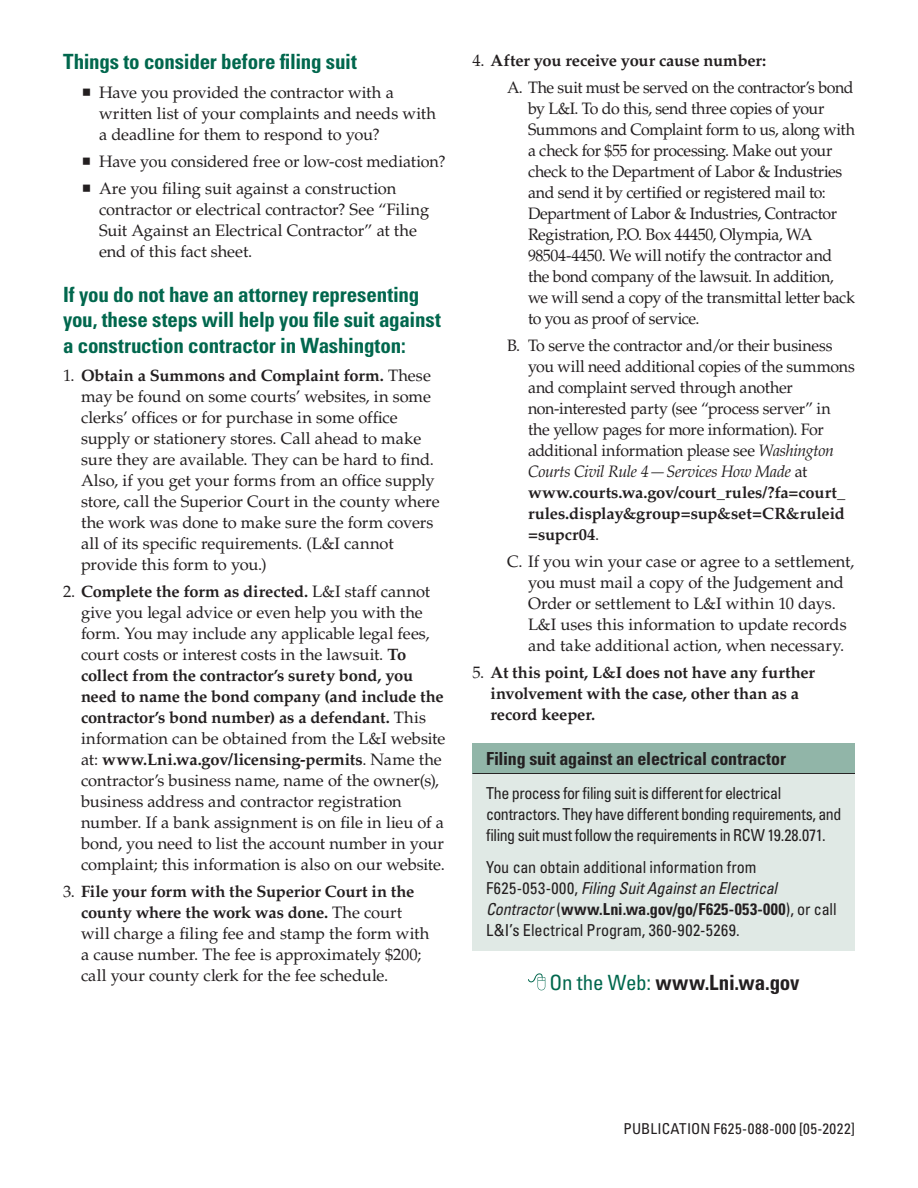
<style>
.page{position:relative;width:918px;height:1188px;background:#fff}
.page>*{position:absolute;margin:0;border:0;box-sizing:border-box;transform-origin:0 0}
.Subhead_Level_1{font:700 condensed 21px/25.5px "Univers LT Std";letter-spacing:-.01em;color:#01674d}
.Body_-_11{font:700 condensed 21px "Univers LT Std";letter-spacing:-.01em;color:#231f20}
.Box_Header{font:700 condensed 18px "Univers LT Std";letter-spacing:-.01em;color:#231f20}
.t1{font:16.5px/21px "Palatino LT Std";letter-spacing:-.01em;color:#231f20}
.Box_Body_-_11{font:condensed 16.5px/21px "Univers LT Std";letter-spacing:-.02em;color:#231f20}
.t2{font:700 16.5px/21px "Palatino LT Std";letter-spacing:-.01em;color:#231f20}
.Publication_Number{font:condensed 15px "Univers LT Std";letter-spacing:.03em;color:#231f20}
.s1{font-weight:700}
.s2{font-weight:400}
.s3{font-style:italic}
.s4{font-weight:400;color:#01674d}
</style>
<div class="page">
<div style="left:472px;top:743px;width:383px;height:31px;background:#91b5a8"></div>
<hr style="left:472px;top:773px;width:383px;height:1px;background:#231f20">
<div style="left:472px;top:774px;width:383px;height:83px;background:#e0e9e5"></div>
<div style="left:472px;top:848px;width:383px;height:103px;background:#e0e9e5"></div>
<svg style="left:528px;top:973px;width:17px;height:17px"></svg>
<h2 class="Subhead_Level_1" style="left:63px;top:49px;width:295px">Things to consider before filing suit</h2>
<p class="t1" style="left:99px;top:82px;width:339px">Have you provided the contractor with a written list of your complaints and needs with a deadline for them to respond to you?</p>
<p class="t1" style="left:99px;top:151px;width:348px">Have you considered free or low-cost mediation?</p>
<p class="t1" style="left:99px;top:178px;width:332px">Are you filing suit against a construction contractor or electrical contractor? See “Filing Suit Against an Electrical Contractor” at the end of this fact sheet.</p>
<h2 class="Subhead_Level_1" style="left:63px;top:281px;width:379px">If you do not have an attorney representing you, these steps will help you file suit against a construction contractor in Washington:</h2>
<p class="t1" style="left:81px;top:365px;width:360px;text-indent:-18px">1. <span class="s1">Obtain a Summons and Complaint form.</span> These may be found on some courts’ websites, in some clerks’ offices or for purchase in some office supply or stationery stores. Call ahead to make sure they are available. They can be hard to find.<br>Also, if you get your forms from an office supply store, call the Superior Court in the county where the work was done to make sure the form covers all of its specific requirements. (L&amp;I cannot provide this form to you.)</p>
<p class="t1" style="left:81px;top:581px;width:366px;text-indent:-18px">2. <span class="s1">Complete the form as directed.</span> L&amp;I staff cannot give you legal advice or even help you with the form. You may include any applicable legal fees, court costs or interest costs in the lawsuit. <span class="s1">To collect from the contractor’s surety bond, you need to name the bond company (and include the contractor’s bond number) as a defendant.</span> This information can be obtained from the L&amp;I website at: <span class="s1">www.Lni.wa.gov/licensing-permits</span>. Name the contractor’s business name, name of the owner(s), business address and contractor registration number. If a bank assignment is on file in lieu of a bond, you need to list the account number in your complaint; this information is also on our website.</p>
<p class="t1" style="left:81px;top:881px;width:350px;text-indent:-18px">3. <span class="s1">File your form with the Superior Court in the county where the work was done.</span> The court will charge a filing fee and stamp the form with a cause number. The fee is approximately $200; call your county clerk for the fee schedule.</p>
<p class="t2" style="left:472px;top:50px;width:295px"><span class="s2">4.</span> After you receive your cause number:</p>
<p class="t1" style="left:528px;top:77px;width:329px;text-indent:-21px">A. The suit must be served on the contractor’s bond by L&amp;I. To do this, send three copies of your Summons and Complaint form to us, along with a check for $55 for processing. Make out your check to the Department of Labor &amp; Industries and send it by certified or registered mail to:<br>Department of Labor &amp; Industries, Contractor Registration, P.O. Box 44450, Olympia, WA 98504-4450. We will notify the contractor and the bond company of the lawsuit. In addition, we will send a copy of the transmittal letter back to you as proof of service.</p>
<p class="t1" style="left:528px;top:335px;width:328px;text-indent:-21px">B. To serve the contractor and/or their business you will need additional copies of the summons and complaint served through another non-interested party (see “process server” in the yellow pages for more information). For additional information please see <span class="s3">Washington Courts Civil Rule 4 — Services How Made</span> at <span class="s1">www.courts.wa.gov/court_rules/?fa=court_ rules.display&amp;group=sup&amp;set=CR&amp;ruleid =supcr04</span>.</p>
<p class="t1" style="left:528px;top:551px;width:328px;text-indent:-21px">C. If you win your case or agree to a settlement, you must mail a copy of the Judgement and Order or settlement to L&amp;I within 10 days.<br>L&amp;I uses this information to update records and take additional action, when necessary.</p>
<p class="t2" style="left:490px;top:662px;width:326px;text-indent:-18px"><span class="s2">5.</span> At this point, L&amp;I does not have any further involvement with the case, other than as a record keeper.</p>
<h2 class="Box_Header" style="left:486px;top:748px;width:302px">Filing suit against an electrical contractor</h2>
<p class="Box_Body_-_11" style="left:486px;top:783px;width:357px">The process for filing suit is different for electrical contractors. They have different bonding requirements, and filing suit must follow the requirements in RCW 19.28.071.</p>
<p class="Box_Body_-_11" style="left:486px;top:856px;width:352px">You can obtain additional information from F625-053-000, <span class="s3">Filing Suit Against an Electrical Contractor</span> (<span class="s1">www.Lni.wa.gov/go/F625-053-000</span>), or call L&amp;I’s Electrical Program, 360-902-5269.</p>
<p class="Body_-_11" style="left:550px;top:970px;width:251px"><span class="s4">On the Web:</span> www.Lni.wa.gov</p>
<p class="Publication_Number" style="left:624px;top:1119px;width:233px">PUBLICATION F625-088-000 [05-2022]</p>
</div>
